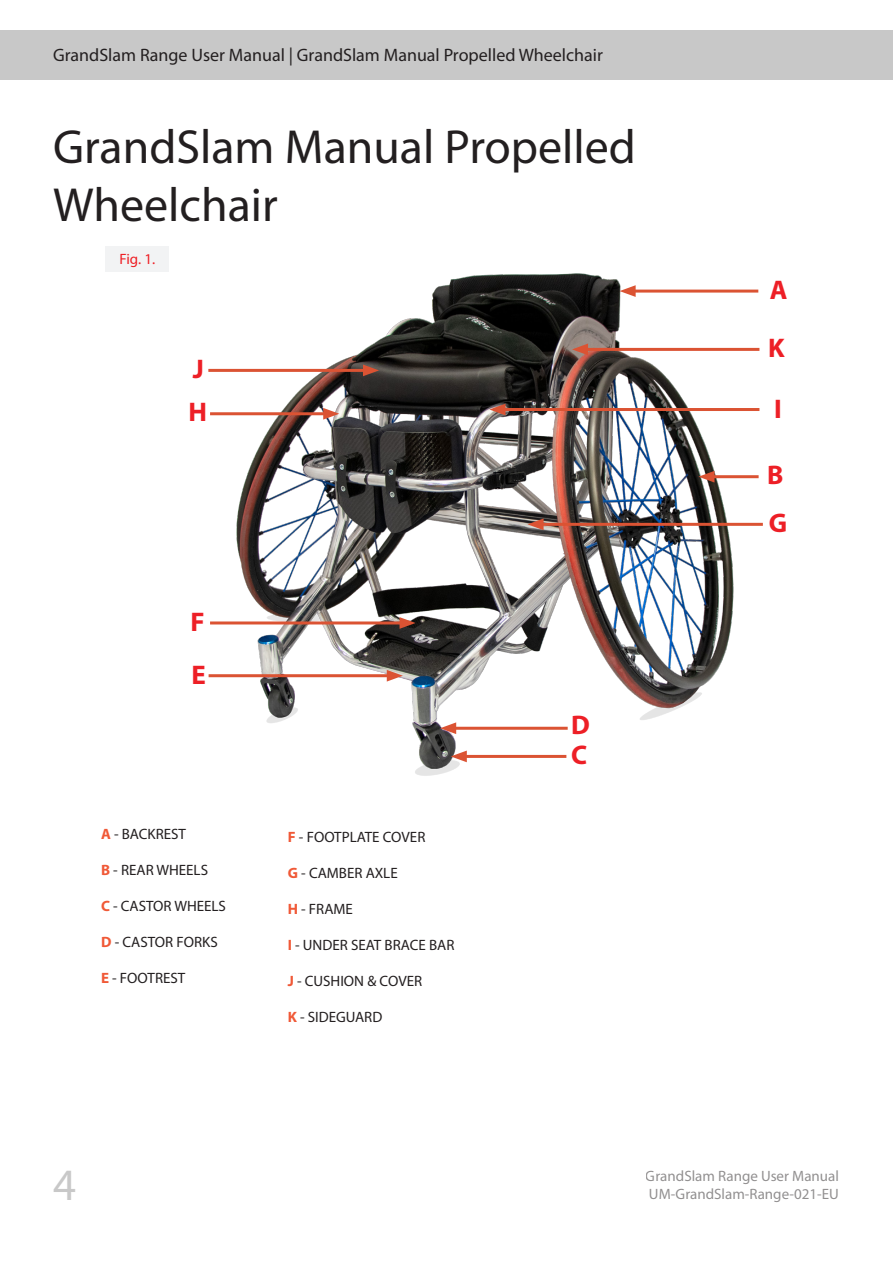
<style>
.page{position:relative;width:893px;height:1263px;background:#fff}
.page>*{position:absolute;margin:0;border:0;box-sizing:border-box;transform-origin:0 0}
.Heading_1{font:48px/57.6px "Myriad Pro";color:#231f20}
.t1{font:45px "Myriad Pro";color:#c8c8c8}
.t2{font:700 27px "Myriad Pro";color:#ed1f26}
.t3{font:18px "Myriad Pro";color:#231f20}
.t4{font:15px "Myriad Pro";color:#231f20}
.Image_no{font:15px "Myriad Pro";color:#ee1d23}
.s1{font-weight:700;color:#f05937}
</style>
<div class="page">
<div style="left:0;top:31px;width:893px;height:49px;background:#c8c8c8"></div>
<div style="left:105px;top:246px;width:64px;height:25px;background:#f2f3f4"></div>
<img style="left:208px;top:273px;width:555px;height:503px">
<hr style="left:538px;top:523px;width:225px;height:3px;background:#db5333">
<svg style="left:527px;top:518px;width:17px;height:12px"></svg>
<hr style="left:500px;top:408px;width:259px;height:3px;background:#db5333">
<svg style="left:489px;top:404px;width:16px;height:11px"></svg>
<hr style="left:630px;top:290px;width:128px;height:3px;background:#db5333">
<svg style="left:620px;top:285px;width:16px;height:12px"></svg>
<hr style="left:709px;top:475px;width:50px;height:3px;background:#db5333">
<svg style="left:698px;top:471px;width:16px;height:11px"></svg>
<hr style="left:461px;top:755px;width:105px;height:3px;background:#db5333">
<svg style="left:451px;top:750px;width:16px;height:12px"></svg>
<hr style="left:450px;top:727px;width:118px;height:3px;background:#db5333">
<svg style="left:440px;top:722px;width:16px;height:12px"></svg>
<hr style="left:209px;top:674px;width:183px;height:3px;background:#db5333">
<svg style="left:387px;top:670px;width:16px;height:11px"></svg>
<hr style="left:210px;top:621px;width:195px;height:3px;background:#db5333">
<svg style="left:400px;top:617px;width:16px;height:12px"></svg>
<hr style="left:210px;top:412px;width:119px;height:3px;background:#db5333">
<svg style="left:323px;top:408px;width:16px;height:12px"></svg>
<hr style="left:582px;top:348px;width:177px;height:3px;background:#db5333">
<svg style="left:572px;top:344px;width:16px;height:11px"></svg>
<hr style="left:208px;top:369px;width:161px;height:3px;background:#db5333">
<svg style="left:363px;top:364px;width:16px;height:12px"></svg>
<p class="t3" style="left:53px;top:44px;width:551px">GrandSlam Range User Manual | GrandSlam Manual Propelled Wheelchair</p>
<p class="Heading_1" style="left:53px;top:117px;width:584px">GrandSlam Manual Propelled<br>Wheelchair</p>
<p class="Image_no" style="left:119px;top:249px;width:37px">Fig. 1.</p>
<p class="t2" style="left:193px;top:351px;width:13px">J</p>
<p class="t2" style="left:770px;top:272px;width:19px">A</p>
<p class="t2" style="left:768px;top:330px;width:18px">K</p>
<p class="t2" style="left:189px;top:395px;width:20px">H</p>
<p class="t2" style="left:774px;top:392px;width:9px">I</p>
<p class="t2" style="left:767px;top:457px;width:18px">B</p>
<p class="t2" style="left:190px;top:604px;width:16px">F</p>
<p class="t2" style="left:191px;top:657px;width:16px">E</p>
<p class="t4" style="left:101px;top:825px;width:86px"><span class="s1">A</span> - BACKREST</p>
<p class="t4" style="left:101px;top:861px;width:108px"><span class="s1">B</span> - REAR WHEELS</p>
<p class="t4" style="left:101px;top:897px;width:126px"><span class="s1">C</span> - CASTOR WHEELS</p>
<p class="t4" style="left:101px;top:933px;width:118px"><span class="s1">D</span> - CASTOR FORKS</p>
<p class="t4" style="left:101px;top:969px;width:86px"><span class="s1">E</span> - FOOTREST</p>
<h2 class="t1" style="left:53px;top:1157px;width:25px">4</h2>
<p class="t4" style="left:288px;top:827px;width:139px"><span class="s1">F</span> - FOOTPLATE COVER</p>
<p class="t4" style="left:288px;top:863px;width:111px"><span class="s1">G</span> - CAMBER AXLE</p>
<p class="t4" style="left:288px;top:899px;width:67px"><span class="s1">H</span> - FRAME</p>
<p class="t4" style="left:288px;top:935px;width:168px"><span class="s1">I</span> - UNDER SEAT BRACE BAR</p>
<p class="t4" style="left:288px;top:971px;width:136px"><span class="s1">J</span> - CUSHION &amp; COVER</p>
<p class="t4" style="left:288px;top:1007px;width:96px"><span class="s1">K</span> - SIDEGUARD</p>
<p class="t2" style="left:571px;top:707px;width:20px">D</p>
<p class="t2" style="left:571px;top:737px;width:18px">C</p>
<p class="t2" style="left:769px;top:506px;width:20px">G</p>
<p class="t4" style="left:646px;top:1167px;width:195px">GrandSlam Range User Manual</p>
<p class="t4" style="left:649px;top:1185px;width:191px">UM-GrandSlam-Range-021-EU</p>
</div>
